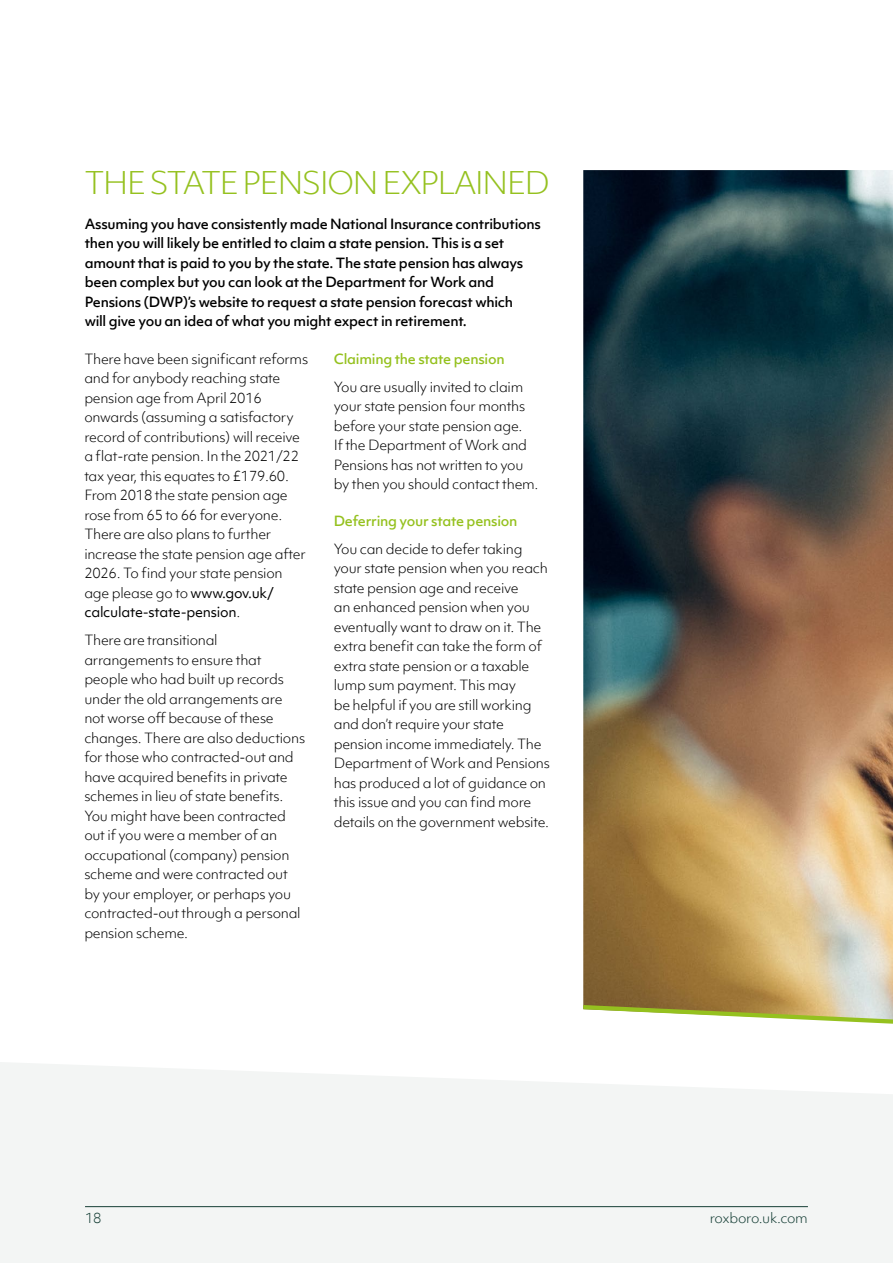
<style>
.page{position:relative;width:893px;height:1263px;background:#fff}
.page>*{position:absolute;margin:0;border:0;box-sizing:border-box;transform-origin:0 0}
.t1{font:300 30px "Objektiv Mk 1";letter-spacing:-.06em;color:#95c11f}
.t2{font:300 13.5px/19.5px "Objektiv Mk 1";letter-spacing:-.02em;color:#000}
.t3{font:500 13.5px/19.5px "Objektiv Mk 1";letter-spacing:-.02em;color:#000}
.t4{font:500 13.5px "Objektiv Mk 1";letter-spacing:-.02em;color:#95c11f}
.t5{font:300 13.5px "Objektiv Mk 1";letter-spacing:-.02em;color:#153e35}
.s1{font-weight:400}
</style>
<div class="page">
<svg style="left:0;top:1062px;width:893px;height:201px;fill:#f3f5f4"></svg>
<img style="left:583px;top:170px;width:310px;height:835px">
<hr style="left:85px;top:1206px;width:723px;height:1px;background:#153e35">
<svg style="left:583px;top:1005px;width:310px;height:19px"></svg>
<h1 class="t1" style="left:84px;top:163px;width:467px">THE STATE PENSION EXPLAINED</h1>
<p class="t3" style="left:85px;top:214px;width:458px">Assuming you have consistently made National Insurance contributions then you will likely be entitled to claim a state pension. This is a set amount that is paid to you by the state. The state pension has always been complex but you can look at the Department for Work and Pensions (DWP)’s website to request a state pension forecast which<br>will give you an idea of what you might expect in retirement.</p>
<p class="t2" style="left:84px;top:349px;width:225px">There have been significant reforms and for anybody reaching state pension age from April 2016 onwards (assuming a satisfactory record of contributions) will receive a flat-rate pension. In the 2021/22 tax year, this equates to £179.60.<br>From 2018 the state pension age rose from 65 to 66 for everyone.<br>There are also plans to further increase the state pension age after<br>2026. To find your state pension age please go to <span class="s1">www.gov.uk/ calculate-state-pension</span>.</p>
<p class="t2" style="left:84px;top:630px;width:222px">There are transitional arrangements to ensure that people who had built up records under the old arrangements are not worse off because of these changes. There are also deductions for those who contracted-out and have acquired benefits in private schemes in lieu of state benefits.<br>You might have been contracted out if you were a member of an occupational (company) pension scheme and were contracted out by your employer, or perhaps you contracted-out through a personal pension scheme.</p>
<p class="t4" style="left:334px;top:349px;width:172px">Claiming the state pension</p>
<p class="t2" style="left:334px;top:377px;width:206px">You are usually invited to claim your state pension four months before your state pension age.<br>If the Department of Work and<br>Pensions has not written to you by then you should contact them.</p>
<p class="t4" style="left:334px;top:511px;width:185px">Deferring your state pension</p>
<p class="t2" style="left:334px;top:539px;width:218px">You can decide to defer taking your state pension when you reach state pension age and receive<br>an enhanced pension when you eventually want to draw on it. The extra benefit can take the form of extra state pension or a taxable lump sum payment. This may<br>be helpful if you are still working and don’t require your state pension income immediately. The<br>Department of Work and Pensions has produced a lot of guidance on this issue and you can find more details on the government website.</p>
<p class="t5" style="left:85px;top:1208px;width:18px">18</p>
<p class="t5" style="left:710px;top:1208px;width:100px">roxboro.uk.com</p>
</div>
